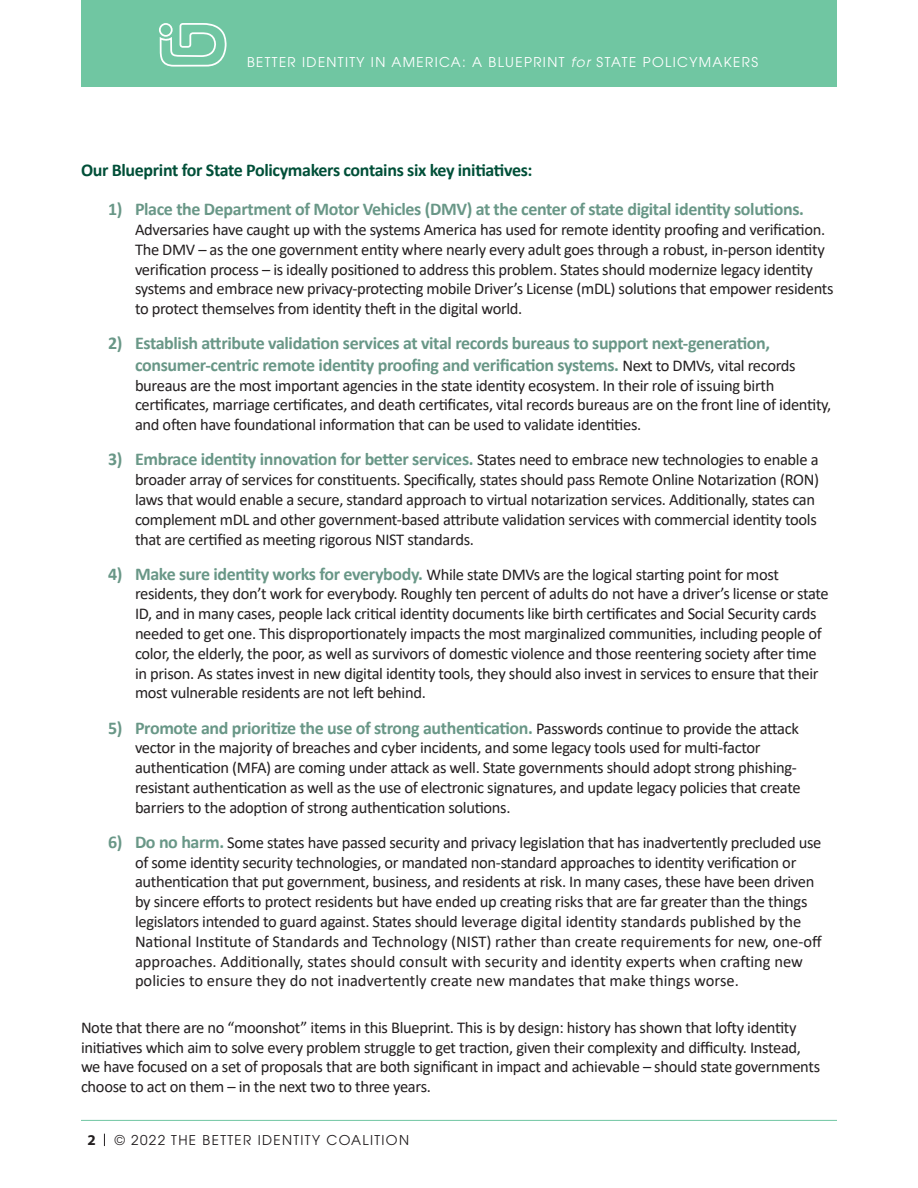
<style>
.page{position:relative;width:918px;height:1188px;background:#fff}
.page>*{position:absolute;margin:0;border:0;box-sizing:border-box;transform-origin:0 0}
.t1{font:700 18px/21.6px "Calibri";letter-spacing:-.02em;color:#699787}
.t2{font:700 18px "Calibri";letter-spacing:-.02em;color:#004f38}
.t3{font:16.5px/19.8px "Calibri";letter-spacing:-.02em;color:#231f20}
.Body_text{font:700 15px "Myriad";color:#231f20}
.t4{font:13.5px "Avant Garde";letter-spacing:.1em;color:#fff}
.t5{font:13.5px "Avant Garde";letter-spacing:.1em;color:#231f20}
.s1{font-style:italic}
.s2{font-weight:400;font-size:16.5px;color:#231f20}
.s3{font-weight:700;font-size:18px;color:#699787}
</style>
<div class="page">
<hr style="left:81px;top:1120px;width:756px;height:1px;background:#70c6a2">
<svg style="left:104px;top:1134px;width:1px;height:12px"></svg>
<div style="left:81px;top:0;width:756px;height:87px;background:#70c6a2"></div>
<svg style="left:159px;top:23px;width:68px;height:44px"></svg>
<p class="t4" style="left:247px;top:54px;width:512px">BETTER IDENTITY IN AMERICA: A BLUEPRINT <span class="s1">for</span> STATE POLICYMAKERS</p>
<p class="t2" style="left:81px;top:157px;width:453px">Our Blueprint for State Policymakers contains six key initiatives:</p>
<p class="t1" style="left:108px;top:198px;width:698px">1) Place the Department of Motor Vehicles (DMV) at the center of state digital identity solutions.</p>
<p class="t3" style="left:135px;top:219px;width:700px">Adversaries have caught up with the systems America has used for remote identity proofing and verification.<br>The DMV – as the one government entity where nearly every adult goes through a robust, in-person identity verification process – is ideally positioned to address this problem. States should modernize legacy identity systems and embrace new privacy-protecting mobile Driver’s License (mDL) solutions that empower residents to protect themselves from identity theft in the digital world.</p>
<p class="t1" style="left:135px;top:332px;width:662px;text-indent:-27px">2) Establish attribute validation services at vital records bureaus to support next-generation, consumer-centric remote identity proofing and verification systems. <span class="s2">Next to DMVs, vital records</span></p>
<p class="t3" style="left:135px;top:375px;width:698px">bureaus are the most important agencies in the state identity ecosystem. In their role of issuing birth certificates, marriage certificates, and death certificates, vital records bureaus are on the front line of identity, and often have foundational information that can be used to validate identities.</p>
<p class="t1" style="left:108px;top:448px;width:712px">3) Embrace identity innovation for better services. <span class="s2">States need to embrace new technologies to enable a</span></p>
<p class="t3" style="left:135px;top:469px;width:686px">broader array of services for constituents. Specifically, states should pass Remote Online Notarization (RON) laws that would enable a secure, standard approach to virtual notarization services. Additionally, states can complement mDL and other government-based attribute validation services with commercial identity tools that are certified as meeting rigorous NIST standards.</p>
<p class="t3" style="left:135px;top:564px;width:695px;text-indent:-27px"><span class="s3">4) Make sure identity works for everybody.</span> While state DMVs are the logical starting point for most residents, they don’t work for everybody. Roughly ten percent of adults do not have a driver’s license or state ID, and in many cases, people lack critical identity documents like birth certificates and Social Security cards needed to get one. This disproportionately impacts the most marginalized communities, including people of color, the elderly, the poor, as well as survivors of domestic violence and those reentering society after time in prison. As states invest in new digital identity tools, they should also invest in services to ensure that their most vulnerable residents are not left behind.</p>
<p class="t1" style="left:108px;top:716px;width:692px">5) Promote and prioritize the use of strong authentication. <span class="s2">Passwords continue to provide the attack</span></p>
<p class="t3" style="left:135px;top:738px;width:667px">vector in the majority of breaches and cyber incidents, and some legacy tools used for multi-factor authentication (MFA) are coming under attack as well. State governments should adopt strong phishing&shy;resistant authentication as well as the use of electronic signatures, and update legacy policies that create barriers to the adoption of strong authentication solutions.</p>
<p class="t3" style="left:135px;top:832px;width:688px;text-indent:-27px"><span class="s3">6) Do no harm.</span> Some states have passed security and privacy legislation that has inadvertently precluded use of some identity security technologies, or mandated non-standard approaches to identity verification or authentication that put government, business, and residents at risk. In many cases, these have been driven by sincere efforts to protect residents but have ended up creating risks that are far greater than the things legislators intended to guard against. States should leverage digital identity standards published by the National Institute of Standards and Technology (NIST) rather than create requirements for new, one-off approaches. Additionally, states should consult with security and identity experts when crafting new policies to ensure they do not inadvertently create new mandates that make things worse.</p>
<p class="t3" style="left:81px;top:1017px;width:741px">Note that there are no “moonshot” items in this Blueprint. This is by design: history has shown that lofty identity initiatives which aim to solve every problem struggle to get traction, given their complexity and difficulty. Instead, we have focused on a set of proposals that are both significant in impact and achievable – should state governments choose to act on them – in the next two to three years.</p>
<p class="Body_text" style="left:88px;top:1133px;width:10px">2</p>
<p class="t5" style="left:115px;top:1132px;width:296px">© 2022 THE BETTER IDENTITY COALITION</p>
</div>
